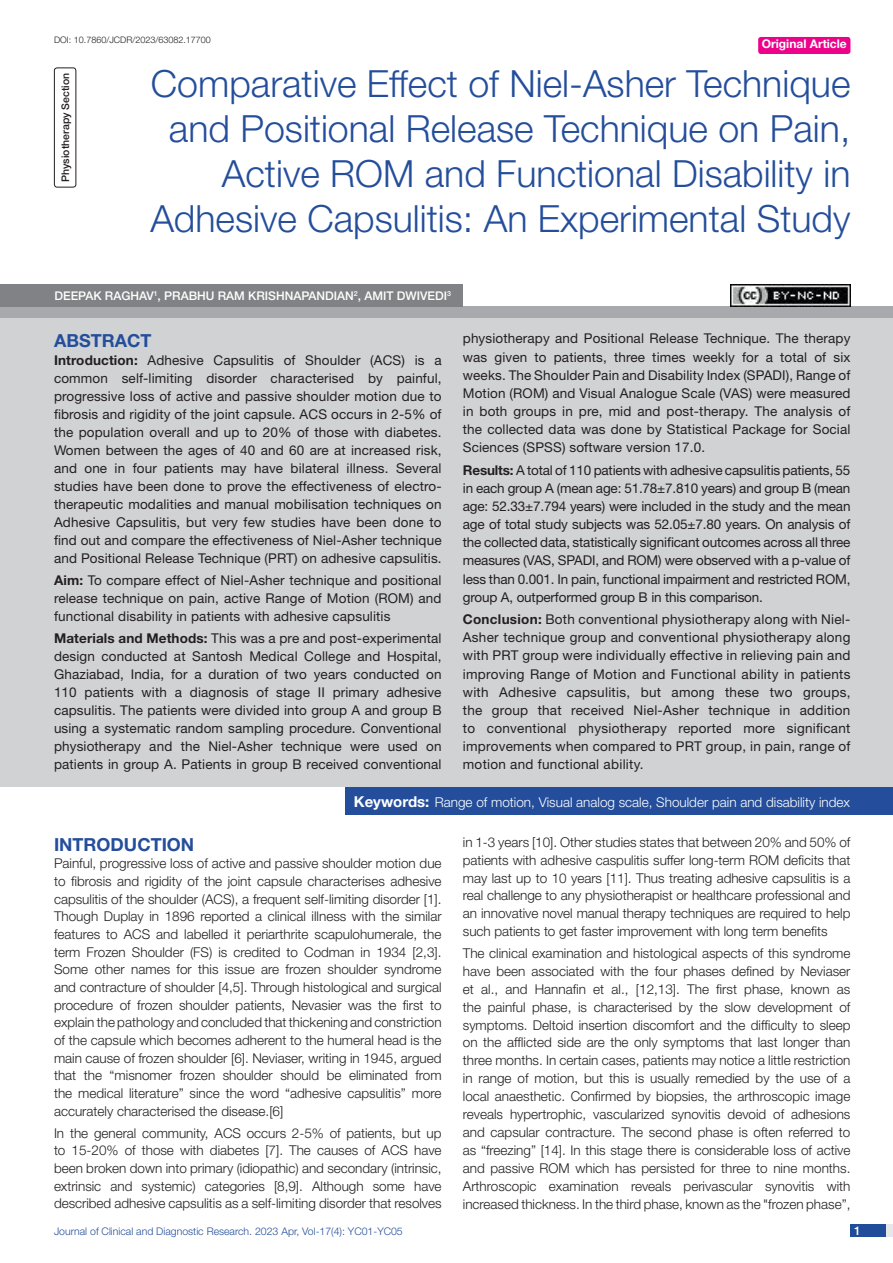
<style>
.page{position:relative;width:893px;height:1263px;background:#fff}
.page>*{position:absolute;margin:0;border:0;box-sizing:border-box;transform-origin:0 0}
.t1{font:300 37.5px/45px "Helvetica Neue";color:#244e9b;text-align:right}
.Heading{font:700 18px "Helvetica Neue";color:#244e9b}
.Abstract_head{font:700 18px "Helvetica Neue";color:#244e9b}
.Abstract_Text{font:13.5px/18.1px "Helvetica Neue";letter-spacing:.01em;color:#231f20;text-align:justify}
.Body_text{font:300 13.5px/17.7px "Helvetica Neue";color:#231f20;text-align:justify}
.Key_words{font:300 13.5px "Helvetica Neue";color:#fff}
.Author{font:500 12px "Helvetica Neue";color:#fff}
.t2{font:700 12px "Helvetica Neue";color:#fff}
.t3{font:300 10.5px "Helvetica Neue";color:#244e9b}
.section{font:500 10.5px "Helvetica Neue";color:#231f20}
.DOI{font:300 9px "Helvetica Neue";color:#231f20}
.s1{font-weight:700}
.s2{font-weight:700;font-size:15px}
</style>
<div class="page">
<div style="left:850px;top:1224px;width:43px;height:13px;background:#e6e7e9"></div>
<div style="left:850px;top:1224px;width:35px;height:13px;background:#214c99"></div>
<div style="left:758px;top:37px;width:92px;height:17px;background:#ed028c;border-radius:3px"></div>
<div style="left:54px;top:68px;width:22px;height:119px;border:1px solid #231f20;border-radius:3px"></div>
<div style="left:0;top:307px;width:893px;height:12px;background:#a8a9ad"></div>
<div style="left:0;top:284px;width:463px;height:23px;background:#808285"></div>
<div style="left:0;top:319px;width:893px;height:468px;background:#d1d2d4"></div>
<div style="left:346px;top:787px;width:547px;height:28px;background:#244e9b"></div>
<img style="left:730px;top:284px;width:120px;height:23px">
<p class="DOI" style="left:54px;top:35px;width:158px">DOI: 10.7860/JCDR/2023/63082.17700</p>
<p class="t2" style="left:762px;top:37px;width:87px">Original Article</p>
<p class="section" style="left:59px;top:182px;width:111px;rotate:-90deg">PHYSIOTHERAPY SECTION</p>
<p class="t1" style="left:150px;top:60px;width:702px">Comparative Effect of Niel-Asher Technique and Positional Release Technique on Pain, Active ROM and Functional Disability in Adhesive Capsulitis: An Experimental Study</p>
<p class="Author" style="left:54px;top:289px;width:398px">DEEPAK RAGHAV<sup>1</sup>, PRABHU RAM KRISHNAPANDIAN<sup>2</sup>, AMIT DWIVEDI <sup>3</sup></p>
<p class="Abstract_head" style="left:54px;top:329px;width:99px">ABSTRACT</p>
<p class="Abstract_Text" style="left:54px;top:351px;width:389px"><span class="s1">Introduction:</span> Adhesive Capsulitis of Shoulder (ACS) is a common self-limiting disorder characterised by painful, progressive loss of active and passive shoulder motion due to fibrosis and rigidity of the joint capsule. ACS occurs in 2-5% of the population overall and up to 20% of those with diabetes.<br>Women between the ages of 40 and 60 are at increased risk, and one in four patients may have bilateral illness. Several studies have been done to prove the effectiveness of electro&shy;therapeutic modalities and manual mobilisation techniques on Adhesive Capsulitis, but very few studies have been done to find out and compare the effectiveness of Niel-Asher technique and Positional Release Technique (PRT) on adhesive capsulitis.</p>
<p class="Abstract_Text" style="left:54px;top:571px;width:389px"><span class="s1">Aim:</span> To compare effect of Niel-Asher technique and positional release technique on pain, active Range of Motion (ROM) and functional disability in patients with adhesive capsulitis</p>
<p class="Abstract_Text" style="left:54px;top:629px;width:389px"><span class="s1">Materials and Methods:</span> This was a pre and post-experimental design conducted at Santosh Medical College and Hospital, Ghaziabad, India, for a duration of two years conducted on 110 patients with a diagnosis of stage II primary adhesive capsulitis. The patients were divided into group A and group B using a systematic random sampling procedure. Conventional physiotherapy and the Niel-Asher technique were used on patients in group A. Patients in group B received conventional</p>
<p class="Abstract_Text" style="left:463px;top:329px;width:389px">physiotherapy and Positional Release Technique. The therapy was given to patients, three times weekly for a total of six weeks. The Shoulder Pain and Disability Index (SPADI), Range of Motion (ROM) and Visual Analogue Scale (VAS) were measured in both groups in pre, mid and post-therapy. The analysis of the collected data was done by Statistical Package for Social Sciences (SPSS) software version 17.0.</p>
<p class="Abstract_Text" style="left:463px;top:461px;width:389px"><span class="s1">Results:</span> A total of 110 patients with adhesive capsulitis patients, 55 in each group A (mean age: 51.78±7.810 years) and group B (mean age: 52.33±7.794 years) were included in the study and the mean age of total study subjects was 52.05±7.80 years. On analysis of the collected data, statistically significant outcomes across all three measures (VAS, SPADI, and ROM) were observed with a p-value of less than 0.001. In pain, functional impairment and restricted ROM, group A, outperformed group B in this comparison.</p>
<p class="Abstract_Text" style="left:463px;top:610px;width:389px"><span class="s1">Conclusion:</span> Both conventional physiotherapy along with Niel-Asher technique group and conventional physiotherapy along with PRT group were individually effective in relieving pain and improving Range of Motion and Functional ability in patients with Adhesive capsulitis, but among these two groups, the group that received Niel-Asher technique in addition to conventional physiotherapy reported more significant improvements when compared to PRT group, in pain, range of motion and functional ability.</p>
<p class="Key_words" style="left:354px;top:794px;width:498px"><span class="s2">Keywords:</span> Range of motion, Visual analog scale, Shoulder pain and disability index</p>
<p class="Heading" style="left:54px;top:833px;width:142px">INTRODUCTION</p>
<p class="Body_text" style="left:54px;top:854px;width:389px">Painful, progressive loss of active and passive shoulder motion due to fibrosis and rigidity of the joint capsule characterises adhesive capsulitis of the shoulder (ACS), a frequent self-limiting disorder [1].<br>Though Duplay in 1896 reported a clinical illness with the similar features to ACS and labelled it periarthrite scapulohumerale, the term Frozen Shoulder (FS) is credited to Codman in 1934 [2,3].<br>Some other names for this issue are frozen shoulder syndrome and contracture of shoulder [4,5]. Through histological and surgical procedure of frozen shoulder patients, Nevasier was the first to explain the pathology and concluded that thickening and constriction of the capsule which becomes adherent to the humeral head is the main cause of frozen shoulder [6]. Neviaser, writing in 1945, argued that the “misnomer frozen shoulder should be eliminated from the medical literature” since the word “adhesive capsulitis” more accurately characterised the disease.[6]</p>
<p class="Body_text" style="left:54px;top:1123px;width:389px">In the general community, ACS occurs 2-5% of patients, but up to 15-20% of those with diabetes [7]. The causes of ACS have been broken down into primary (idiopathic) and secondary (intrinsic, extrinsic and systemic) categories [8,9]. Although some have described adhesive capsulitis as a self-limiting disorder that resolves</p>
<p class="Body_text" style="left:463px;top:833px;width:389px">in 1-3 years [10]. Other studies states that between 20% and 50% of patients with adhesive caspulitis suffer long-term ROM deficits that may last up to 10 years [11]. Thus treating adhesive capsulitis is a real challenge to any physiotherapist or healthcare professional and an innovative novel manual therapy techniques are required to help such patients to get faster improvement with long term benefits</p>
<p class="Body_text" style="left:463px;top:944px;width:389px">The clinical examination and histological aspects of this syndrome have been associated with the four phases defined by Neviaser et al., and Hannafin et al., [12,13]. The first phase, known as the painful phase, is characterised by the slow development of symptoms. Deltoid insertion discomfort and the difficulty to sleep on the afflicted side are the only symptoms that last longer than three months. In certain cases, patients may notice a little restriction in range of motion, but this is usually remedied by the use of a local anaesthetic. Confirmed by biopsies, the arthroscopic image reveals hypertrophic, vascularized synovitis devoid of adhesions and capsular contracture. The second phase is often referred to as “freezing” [14]. In this stage there is considerable loss of active and passive ROM which has persisted for three to nine months.<br>Arthroscopic examination reveals perivascular synovitis with increased thickness. In the third phase, known as the "frozen phase”,</p>
<p class="t3" style="left:54px;top:1225px;width:350px">Journal of Clinical and Diagnostic Research. 2023 Apr, Vol-17(4): YC01-YC05</p>
<p class="Author" style="left:854px;top:1223px;width:8px">1</p>
</div>
